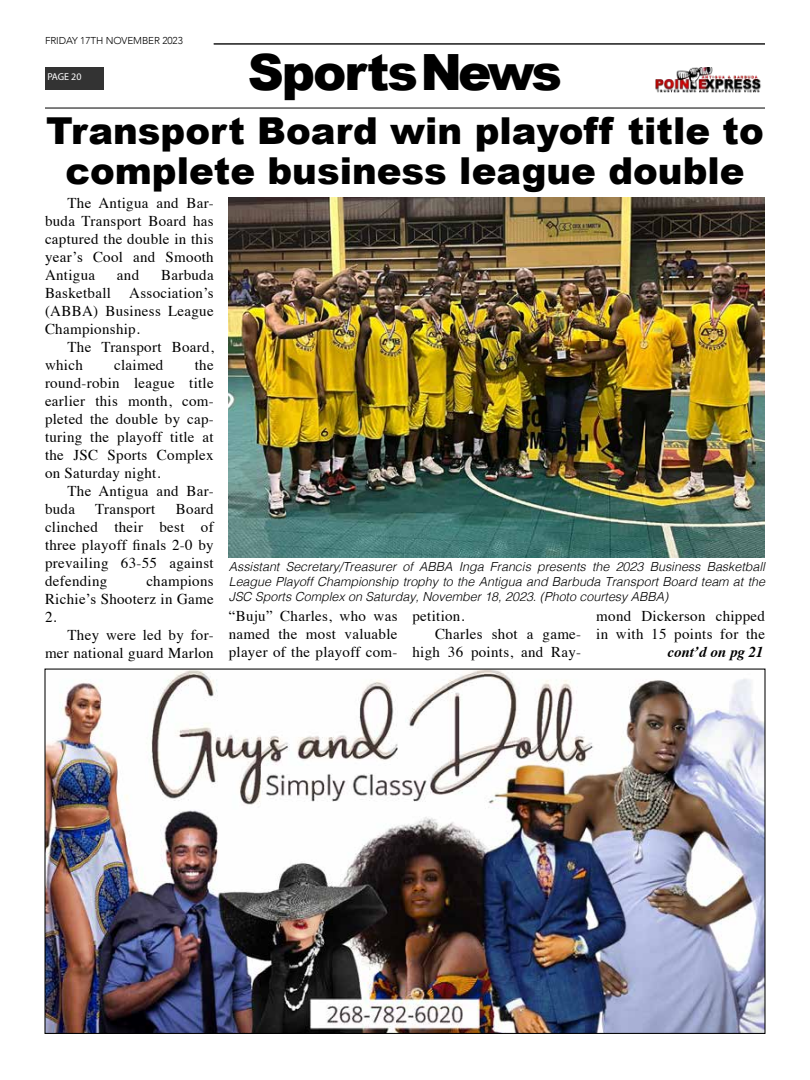
<style>
.page{position:relative;width:810px;height:1080px;background:#fff}
.page>*{position:absolute;margin:0;border:0;box-sizing:border-box;transform-origin:0 0}
.t1{font:900 50px "Arial";letter-spacing:-.04em;color:#000}
.t2{font:900 37.12px/40px "Arial";color:#000;text-align:center}
.t3{font:15px/18px "Times";letter-spacing:.02em;color:#000;text-align:justify}
.t4{font:italic 700 15px "Times";color:#000}
.t5{font:italic 300 12.5px/15px "Helvetica";color:#000;text-align:justify}
.t6{font:300 10px "Avenir";letter-spacing:-.01em;color:#000}
.t7{font:10px "Myriad Pro";letter-spacing:-.005em;color:#fff}
</style>
<div class="page">
<div style="left:45px;top:67px;width:58px;height:22px;background:#333"></div>
<img style="left:656px;top:67px;width:105px;height:25px">
<hr style="left:45px;top:107px;width:720px;height:2px;background:#333">
<hr style="left:214px;top:43px;width:551px;height:2px;background:#333">
<img style="left:46px;top:671px;width:718px;height:361px">
<img style="left:229px;top:197px;width:536px;height:360px">
<p class="t6" style="left:45px;top:34px;width:139px">FRIDAY 17TH NOVEMBER 2023</p>
<p class="t7" style="left:47px;top:71px;width:36px">PAGE 20</p>
<h1 class="t1" style="left:248px;top:36px;width:316px">SportsNews</h1>
<h2 class="t2" style="left:46px;top:110px;width:719px">Transport Board win playoff title to complete business league double</h2>
<p class="t3" style="left:45px;top:192px;width:170px;text-indent:22px">The Antigua and Bar&shy;buda Transport Board has captured the double in this year’s Cool and Smooth Antigua</p>
<p class="t3" style="left:45px;top:264px;width:170px;text-indent:116px">Barbuda Basketball Association’s (ABBA) Business League Championship.</p>
<p class="t3" style="left:45px;top:336px;width:170px;text-indent:22px">The Transport Board, which</p>
<p class="t3" style="left:117px;top:264px;width:24px">and</p>
<p class="t3" style="left:114px;top:354px;width:51px">claimed</p>
<p class="t3" style="left:45px;top:354px;width:170px;text-indent:150px">the round-robin league title earlier this month, com&shy;pleted the double by cap&shy;turing the playoff title at the JSC Sports Complex on Saturday night.</p>
<p class="t3" style="left:45px;top:480px;width:170px;text-indent:22px">The Antigua and Bar&shy;buda</p>
<p class="t3" style="left:45px;top:498px;width:170px;text-indent:131px">Board clinched their best of three playoff finals 2-0 by prevailing 63-55 against defending</p>
<p class="t3" style="left:95px;top:498px;width:62px">Transport</p>
<p class="t3" style="left:45px;top:570px;width:170px;text-indent:101px">champions Richie’s Shooterz in Game 2.</p>
<p class="t3" style="left:45px;top:624px;width:170px;text-align:right">They were led by for&shy;mer national guard Marlon</p>
<p class="t5" style="left:229px;top:559px;width:538px">Assistant Secretary/Treasurer of ABBA Inga Francis presents the 2023 Business Basketball League Playoff Championship trophy to the Antigua and Barbuda Transport Board team at the JSC Sports Complex on Saturday, November 18, 2023. (Photo courtesy ABBA)</p>
<p class="t3" style="left:229px;top:606px;width:170px">“Buju” Charles, who was named the most valuable player of the playoff com-</p>
<p class="t3" style="left:412px;top:606px;width:53px">petition.</p>
<p class="t3" style="left:435px;top:624px;width:148px">Charles shot a game-</p>
<p class="t3" style="left:412px;top:642px;width:170px">high 36 points, and Ray-</p>
<p class="t3" style="left:596px;top:606px;width:170px">mond Dickerson chipped in with 15 points for the</p>
<p class="t4" style="left:667px;top:637px;width:98px">cont’d on pg 21</p>
</div>
